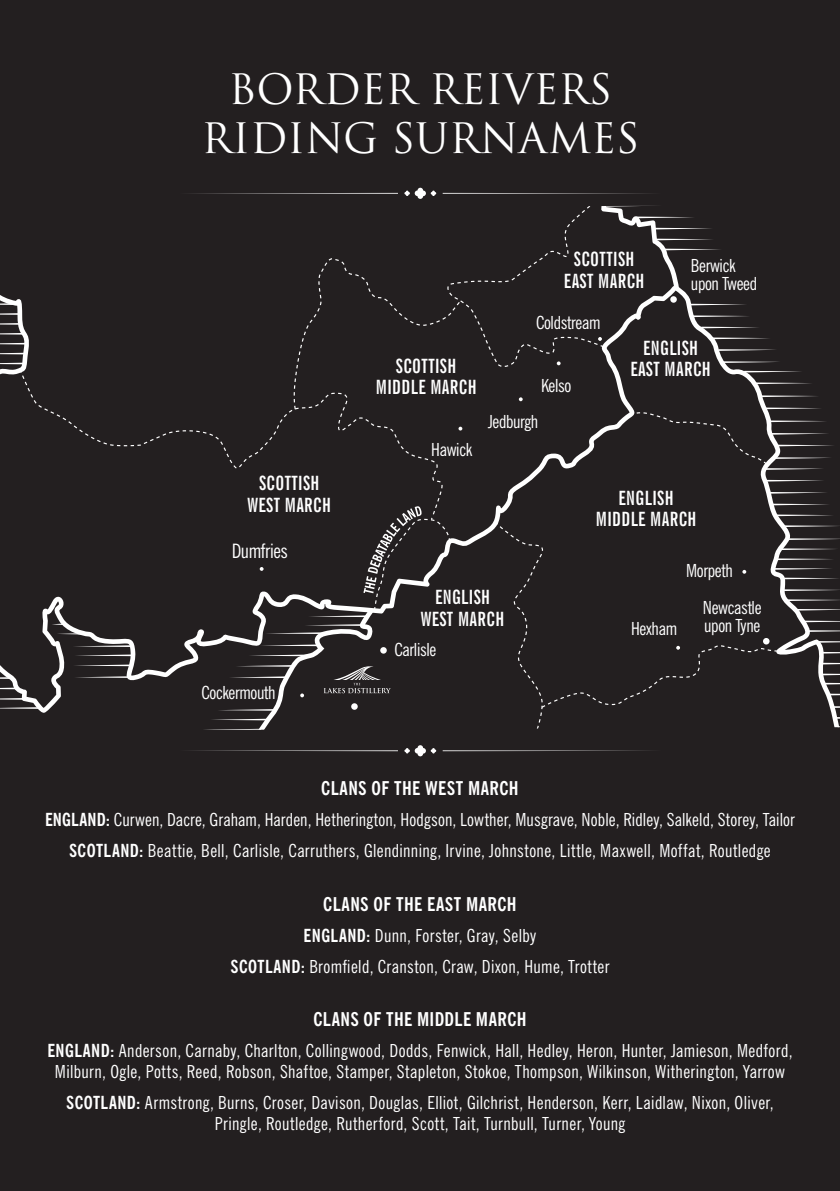
<style>
.page{position:relative;width:840px;height:1191px;background:#fff}
.page>*{position:absolute;margin:0;border:0;box-sizing:border-box;transform-origin:0 0}
.t1{font:40.8px/49px "Trajan Pro";color:#fff;text-align:center}
.t2{font:condensed 19.8px "News Gothic BT";letter-spacing:-.02em;color:#fff}
.t3{font:700 extra-condensed 19.6px "News Gothic BT";letter-spacing:.02em;color:#fff}
.t4{font:700 condensed 19px "News Gothic BT";letter-spacing:.02em;color:#fff}
.t5{font:condensed 18px/21px "News Gothic BT";letter-spacing:.02em;color:#fff;text-align:center}
.t6{font:condensed 18px/18px "News Gothic BT";letter-spacing:-.02em;color:#fff}
.s1{font-weight:700}
</style>
<div class="page">
<div style="left:0;top:0;width:839px;height:1191px;background:#231f20"></div>
<svg style="left:0;top:295px;width:542px;height:418px"></svg>
<svg style="left:760px;top:470px;width:43px;height:44px"></svg>
<svg style="left:22px;top:375px;width:420px;height:139px"></svg>
<svg style="left:0;top:303px;width:16px;height:2px"></svg>
<svg style="left:0;top:313px;width:21px;height:2px"></svg>
<svg style="left:0;top:323px;width:22px;height:2px"></svg>
<svg style="left:0;top:333px;width:25px;height:1px"></svg>
<svg style="left:0;top:343px;width:27px;height:1px"></svg>
<svg style="left:0;top:353px;width:26px;height:1px"></svg>
<svg style="left:0;top:363px;width:26px;height:1px"></svg>
<svg style="left:0;top:677px;width:11px;height:2px"></svg>
<svg style="left:0;top:687px;width:18px;height:2px"></svg>
<svg style="left:0;top:698px;width:24px;height:1px"></svg>
<svg style="left:0;top:707px;width:40px;height:2px"></svg>
<svg style="left:74px;top:676px;width:59px;height:2px"></svg>
<svg style="left:73px;top:664px;width:59px;height:2px"></svg>
<svg style="left:74px;top:654px;width:59px;height:2px"></svg>
<svg style="left:73px;top:645px;width:58px;height:2px"></svg>
<svg style="left:57px;top:633px;width:32px;height:1px"></svg>
<svg style="left:52px;top:623px;width:14px;height:2px"></svg>
<svg style="left:770px;top:504px;width:58px;height:1px"></svg>
<svg style="left:768px;top:492px;width:58px;height:1px"></svg>
<svg style="left:765px;top:480px;width:58px;height:1px"></svg>
<svg style="left:293px;top:205px;width:540px;height:265px"></svg>
<svg style="left:495px;top:514px;width:344px;height:215px"></svg>
<svg style="left:202px;top:506px;width:248px;height:224px"></svg>
<svg style="left:404px;top:745px;width:32px;height:11px"></svg>
<hr style="left:442px;top:750px;width:219px;height:1px;background:#fff">
<hr style="left:178px;top:750px;width:220px;height:1px;background:#fff">
<svg style="left:404px;top:188px;width:32px;height:11px"></svg>
<hr style="left:442px;top:193px;width:219px;height:1px;background:#fff">
<hr style="left:178px;top:193px;width:220px;height:1px;background:#fff">
<p class="t1" style="left:201px;top:65px;width:439px">BORDER REIVERS<br>RIDING SURNAMES</p>
<p class="t3" style="left:573px;top:247px;width:62px">SCOTTISH</p>
<p class="t3" style="left:563px;top:269px;width:82px">EAST MARCH</p>
<p class="t6" style="left:535px;top:313px;width:66px">Coldstream</p>
<p class="t6" style="left:690px;top:256px;width:68px">Berwick upon Tweed</p>
<p class="t3" style="left:259px;top:471px;width:62px">SCOTTISH</p>
<p class="t3" style="left:247px;top:493px;width:85px">WEST MARCH</p>
<p class="t2" style="left:231px;top:538px;width:58px">Dumfries</p>
<p class="t6" style="left:201px;top:684px;width:75px">Cockermouth</p>
<p class="t3" style="left:396px;top:354px;width:62px">SCOTTISH</p>
<p class="t3" style="left:375px;top:375px;width:102px">MIDDLE MARCH</p>
<p class="t5" style="left:431px;top:438px;width:43px">Hawick</p>
<p class="t5" style="left:541px;top:375px;width:32px">Kelso</p>
<p class="t6" style="left:487px;top:412px;width:52px">Jedburgh</p>
<p class="t3" style="left:435px;top:585px;width:57px">ENGLISH</p>
<p class="t3" style="left:420px;top:606px;width:85px">WEST MARCH</p>
<p class="t6" style="left:394px;top:640px;width:43px">Carlisle</p>
<p class="t3" style="left:642px;top:336px;width:57px">ENGLISH</p>
<p class="t3" style="left:630px;top:357px;width:82px">EAST MARCH</p>
<p class="t3" style="left:618px;top:485px;width:57px">ENGLISH</p>
<p class="t3" style="left:595px;top:507px;width:102px">MIDDLE MARCH</p>
<p class="t6" style="left:685px;top:561px;width:48px">Morpeth</p>
<p class="t6" style="left:702px;top:598px;width:60px">Newcastle</p>
<p class="t5" style="left:630px;top:618px;width:48px">Hexham</p>
<p class="t6" style="left:703px;top:616px;width:58px">upon Tyne</p>
<p class="t4" style="left:321px;top:776px;width:199px">CLANS OF THE WEST MARCH</p>
<p class="t5" style="left:45px;top:809px;width:751px"><span class="s1">ENGLAND:</span> Curwen, Dacre, Graham, Harden, Hetherington, Hodgson, Lowther, Musgrave, Noble, Ridley, Salkeld, Storey, Tailor</p>
<p class="t5" style="left:69px;top:839px;width:702px"><span class="s1">SCOTLAND:</span> Beattie, Bell, Carlisle, Carruthers, Glendinning, Irvine, Johnstone, Little, Maxwell, Moffat, Routledge</p>
<p class="t4" style="left:323px;top:892px;width:195px">CLANS OF THE EAST MARCH</p>
<p class="t5" style="left:303px;top:924px;width:234px"><span class="s1">ENGLAND:</span> Dunn, Forster, Gray, Selby</p>
<p class="t5" style="left:230px;top:955px;width:380px"><span class="s1">SCOTLAND:</span> Bromfield, Cranston, Craw, Dixon, Hume, Trotter</p>
<p class="t4" style="left:313px;top:1008px;width:215px">CLANS OF THE MIDDLE MARCH</p>
<p class="t5" style="left:47px;top:1040px;width:746px"><span class="s1">ENGLAND:</span> Anderson, Carnaby, Charlton, Collingwood, Dodds, Fenwick, Hall, Hedley, Heron, Hunter, Jamieson, Medford,<br>Milburn, Ogle, Potts, Reed, Robson, Shaftoe, Stamper, Stapleton, Stokoe, Thompson, Wilkinson, Witherington, Yarrow</p>
<p class="t5" style="left:66px;top:1092px;width:708px"><span class="s1">SCOTLAND:</span> Armstrong, Burns, Croser, Davison, Douglas, Elliot, Gilchrist, Henderson, Kerr, Laidlaw, Nixon, Oliver,<br>Pringle, Routledge, Rutherford, Scott, Tait, Turnbull, Turner, Young</p>
</div>
